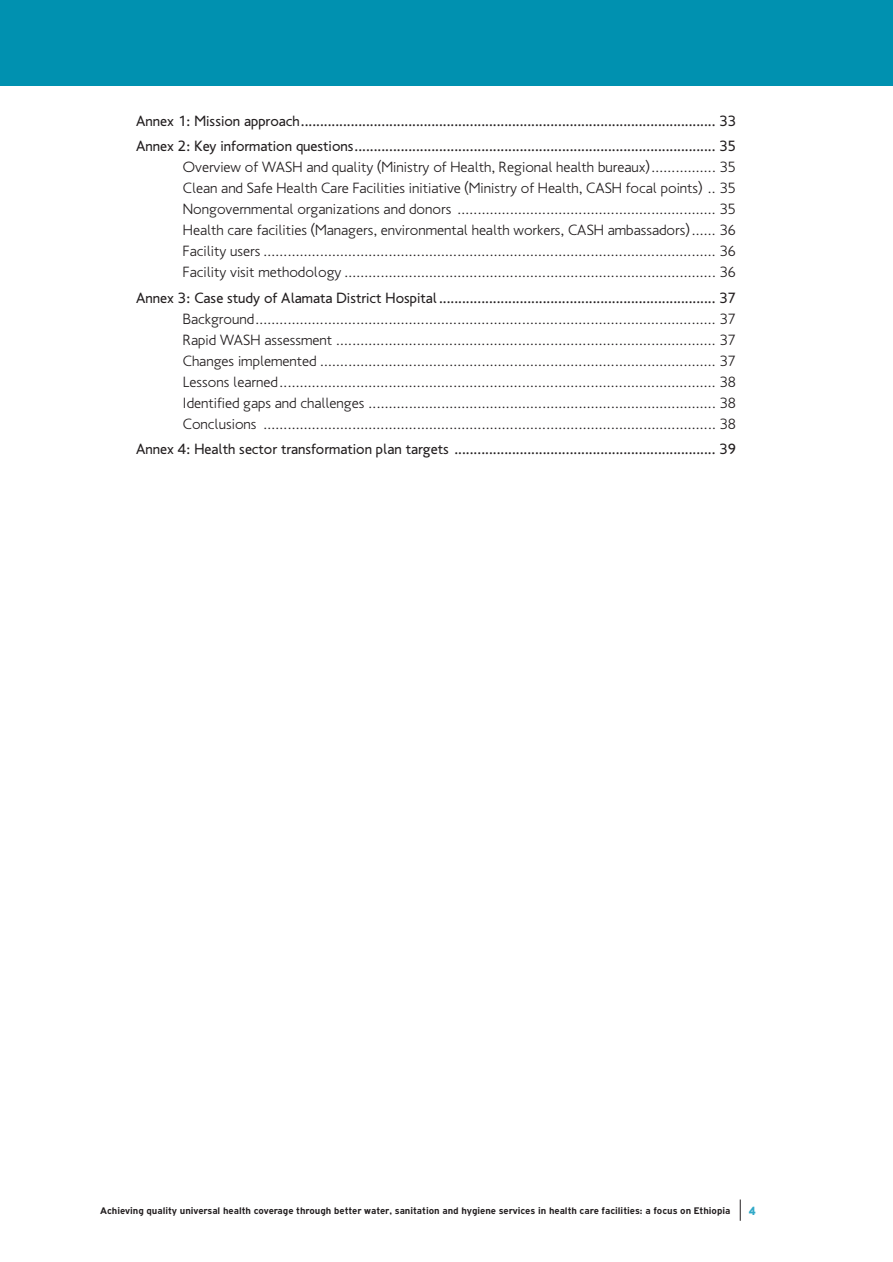
<style>
.page{position:relative;width:893px;height:1262px;background:#fff}
.page>*{position:absolute;margin:0;border:0;box-sizing:border-box;transform-origin:0 0}
.t1{font:300 15px/21px "PF Transport";color:#231f20;text-align:justify}
.t2{font:15px/25.2px "PF Transport";color:#231f20}
.t3{font:900 12px "PF Transport";color:#31a9c8}
.t4{font:700 10.2px "PF Highway Gothic";color:#231f20}
</style>
<div class="page">
<svg style="left:739px;top:1199px;width:1px;height:21px"></svg>
<div style="left:0;top:0;width:892px;height:85px;background:#0091b0"></div>
<p class="t2" style="left:136px;top:110px;width:601px">Annex 1: Mission approach............................................................................................................ 33<br>Annex 2: Key information questions.............................................................................................. 35</p>
<p class="t1" style="left:183px;top:158px;width:554px">Overview of WASH and quality (Ministry of Health, Regional health bureaux)................ 35<br>Clean and Safe Health Care Facilities initiative (Ministry of Health, CASH focal points) .. 35<br>Nongovernmental organizations and donors ................................................................ 35<br>Health care facilities (Managers, environmental health workers, CASH ambassadors) ...... 36<br>Facility users ................................................................................................................ 36<br>Facility visit methodology ............................................................................................ 36</p>
<p class="t2" style="left:136px;top:287px;width:601px">Annex 3: Case study of Alamata District Hospital ........................................................................ 37</p>
<p class="t1" style="left:183px;top:310px;width:554px">Background.................................................................................................................. 37<br>Rapid WASH assessment .............................................................................................. 37<br>Changes implemented .................................................................................................. 37<br>Lessons learned ............................................................................................................ 38<br>Identified gaps and challenges ...................................................................................... 38<br>Conclusions ................................................................................................................ 38</p>
<p class="t2" style="left:136px;top:438px;width:601px">Annex 4: Health sector transformation plan targets .................................................................... 39</p>
<p class="t4" style="left:100px;top:1206px;width:631px">Achieving quality universal health coverage through better water, sanitation and hygiene services in health care facilities: a focus on Ethiopia</p>
<p class="t3" style="left:748px;top:1206px;width:8px">4</p>
</div>
